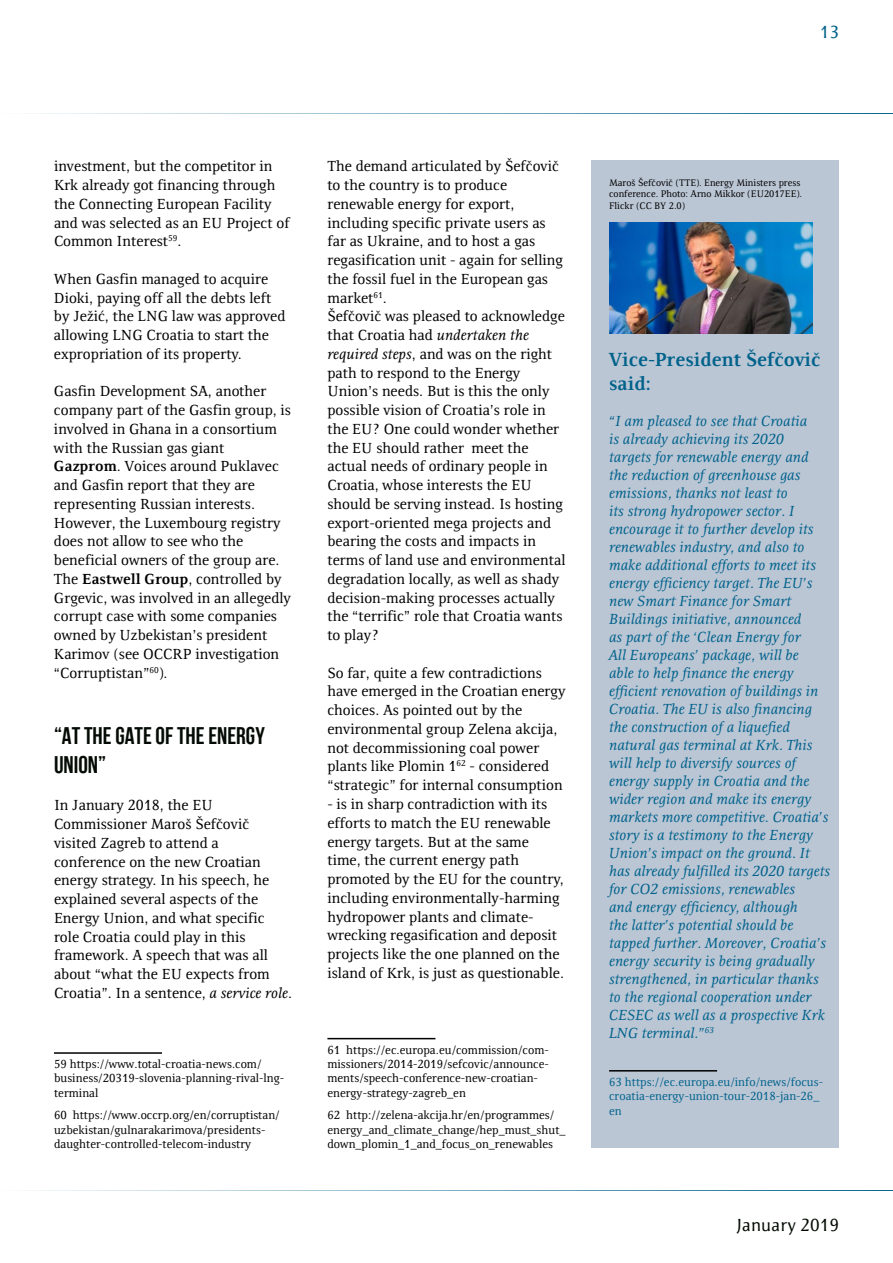
<style>
.page{position:relative;width:893px;height:1263px;background:#fff}
.page>*{position:absolute;margin:0;border:0;box-sizing:border-box;transform-origin:0 0}
.t1{font:24px/28.8px "Bebas Neue";color:#040b04}
.t2{font:700 19.5px/23.4px "Resavska BG";color:#00628b}
.t3{font:18px "Resavska BG Sans";color:#040b04}
.t4{font:18px "Resavska BG Sans";color:#00628b}
.t5{font:15px/18.8px "Resavska BG";color:#000}
.t6{font:italic 15px/18px "Resavska BG";color:#00628b}
.t7{font:12px/14.4px "Resavska BG";color:#000}
.t8{font:12px/14.4px "Resavska BG";color:#00628b}
.t9{font:9.75px/11.7px "Resavska BG";color:#000}
.s1{font-weight:700}
.s2{font-style:italic}
</style>
<div class="page">
<hr style="left:0;top:113px;width:893px;height:1px;background:#00628b">
<hr style="left:0;top:1190px;width:893px;height:1px;background:#00628b">
<hr style="left:327px;top:1038px;width:108px;height:1px;background:#000">
<hr style="left:54px;top:1052px;width:108px;height:2px;background:#000">
<div style="left:591px;top:161px;width:248px;height:987px;background:#bbc6d5"></div>
<hr style="left:609px;top:1070px;width:108px;height:1px;background:#000">
<img style="left:609px;top:223px;width:203px;height:111px">
<p class="t4" style="left:820px;top:22px;width:21px">13</p>
<p class="t5" style="left:54px;top:157px;width:237px">investment, but the competitor in<br>Krk already got financing through the Connecting European Facility and was selected as an EU Project of<br>Common Interest<sup>59</sup>.</p>
<p class="t5" style="left:54px;top:269px;width:233px">When Gasfin managed to acquire<br>Dioki, paying off all the debts left by Ježić, the LNG law was approved allowing LNG Croatia to start the expropriation of its property.</p>
<p class="t5" style="left:54px;top:382px;width:239px">Gasfin Development SA, another company part of the Gasfin group, is involved in Ghana in a consortium with the Russian gas giant<br><span class="s1">Gazprom</span>. Voices around Puklavec and Gasfin report that they are representing Russian interests.<br>However, the Luxembourg registry does not allow to see who the beneficial owners of the group are.<br>The <span class="s1">Eastwell Group</span>, controlled by<br>Grgevic, was involved in an allegedly corrupt case with some companies owned by Uzbekistan’s president<br>Karimov (see OCCRP investigation “Corruptistan”<sup>60</sup>).</p>
<h1 class="t1" style="left:54px;top:721px;width:212px">“AT THE GATE OF THE ENERGY<br>UNION”</h1>
<p class="t5" style="left:54px;top:796px;width:240px">In January 2018, the EU<br>Commissioner Maroš Šefčovič visited Zagreb to attend a conference on the new Croatian energy strategy. In his speech, he explained several aspects of the<br>Energy Union, and what specific role Croatia could play in this framework. A speech that was all about “what the EU expects from<br>Croatia”. In a sentence, <span class="s2">a service role.</span></p>
<p class="t7" style="left:54px;top:1057px;width:232px">59 https://www.total-croatia-news.com/ business/20319-slovenia-planning-rival-lng&shy;terminal</p>
<p class="t7" style="left:54px;top:1108px;width:227px">60 https://www.occrp.org/en/corruptistan/ uzbekistan/gulnarakarimova/presidents&shy;daughter-controlled-telecom-industry</p>
<p class="t5" style="left:327px;top:157px;width:240px">The demand articulated by Šefčovič to the country is to produce renewable energy for export, including specific private users as far as Ukraine, and to host a gas regasification unit - again for selling the fossil fuel in the European gas market<sup>61</sup>.<br>Šefčovič was pleased to acknowledge that Croatia had <span class="s2">undertaken the required steps</span>, and was on the right path to respond to the Energy<br>Union’s needs. But is this the only possible vision of Croatia’s role in the EU? One could wonder whether the EU should rather meet the actual needs of ordinary people in<br>Croatia, whose interests the EU should be serving instead. Is hosting export-oriented mega projects and bearing the costs and impacts in terms of land use and environmental degradation locally, as well as shady decision-making processes actually the “terrific” role that Croatia wants to play?</p>
<p class="t5" style="left:327px;top:663px;width:240px">So far, quite a few contradictions have emerged in the Croatian energy choices. As pointed out by the environmental group Zelena akcija, not decommissioning coal power plants like Plomin 1<sup>62</sup> - considered “strategic” for internal consumption</p>
<p class="t5" style="left:327px;top:794px;width:238px">- is in sharp contradiction with its efforts to match the EU renewable energy targets. But at the same time, the current energy path promoted by the EU for the country, including environmentally-harming hydropower plants and climate&shy;wrecking regasification and deposit projects like the one planned on the island of Krk, is just as questionable.</p>
<p class="t7" style="left:327px;top:1042px;width:223px">61 https://ec.europa.eu/commission/com&shy;missioners/2014-2019/sefcovic/announce&shy;ments/speech-conference-new-croatian&shy;energy-strategy-zagreb_en</p>
<p class="t7" style="left:327px;top:1108px;width:240px">62 http://zelena-akcija.hr/en/programmes/ energy_and_climate_change/hep_must_shut_ down_plomin_1_and_focus_on_renewables</p>
<p class="t9" style="left:609px;top:177px;width:195px">Maroš Šefčovič (TTE). Energy Ministers press conference. Photo: Arno Mikkor (EU2017EE).<br>Flickr (CC BY 2.0)</p>
<h2 class="t2" style="left:609px;top:348px;width:213px">Vice-President Šefčovič said:</h2>
<p class="t6" style="left:609px;top:412px;width:223px">“I am pleased to see that Croatia<br>is already achieving its 2020<br>targets for renewable energy and the reduction of greenhouse gas emissions, thanks not least to<br>its strong hydropower sector. I encourage it to further develop its renewables industry, and also to make additional efforts to meet its energy efficiency target. The EU’s new Smart Finance for Smart<br>Buildings initiative, announced<br>as part of the ‘Clean Energy for<br>All Europeans’ package, will be<br>able to help finance the energy efficient renovation of buildings in<br>Croatia. The EU is also financing the construction of a liquefied natural gas terminal at Krk. This will help to diversify sources of energy supply in Croatia and the wider region and make its energy markets more competitive. Croatia’s story is a testimony to the Energy<br>Union’s impact on the ground. It has already fulfilled its 2020 targets for CO2 emissions, renewables<br>and energy efficiency, although<br>the latter’s potential should be tapped further. Moreover, Croatia’s energy security is being gradually strengthened, in particular thanks to the regional cooperation under<br>CESEC as well as a prospective Krk<br>LNG terminal.”<sup>63</sup></p>
<p class="t8" style="left:609px;top:1074px;width:215px">63 https://ec.europa.eu/info/news/focus&shy;croatia-energy-union-tour-2018-jan-26_ en</p>
<p class="t3" style="left:736px;top:1215px;width:104px">January 2019</p>
</div>
